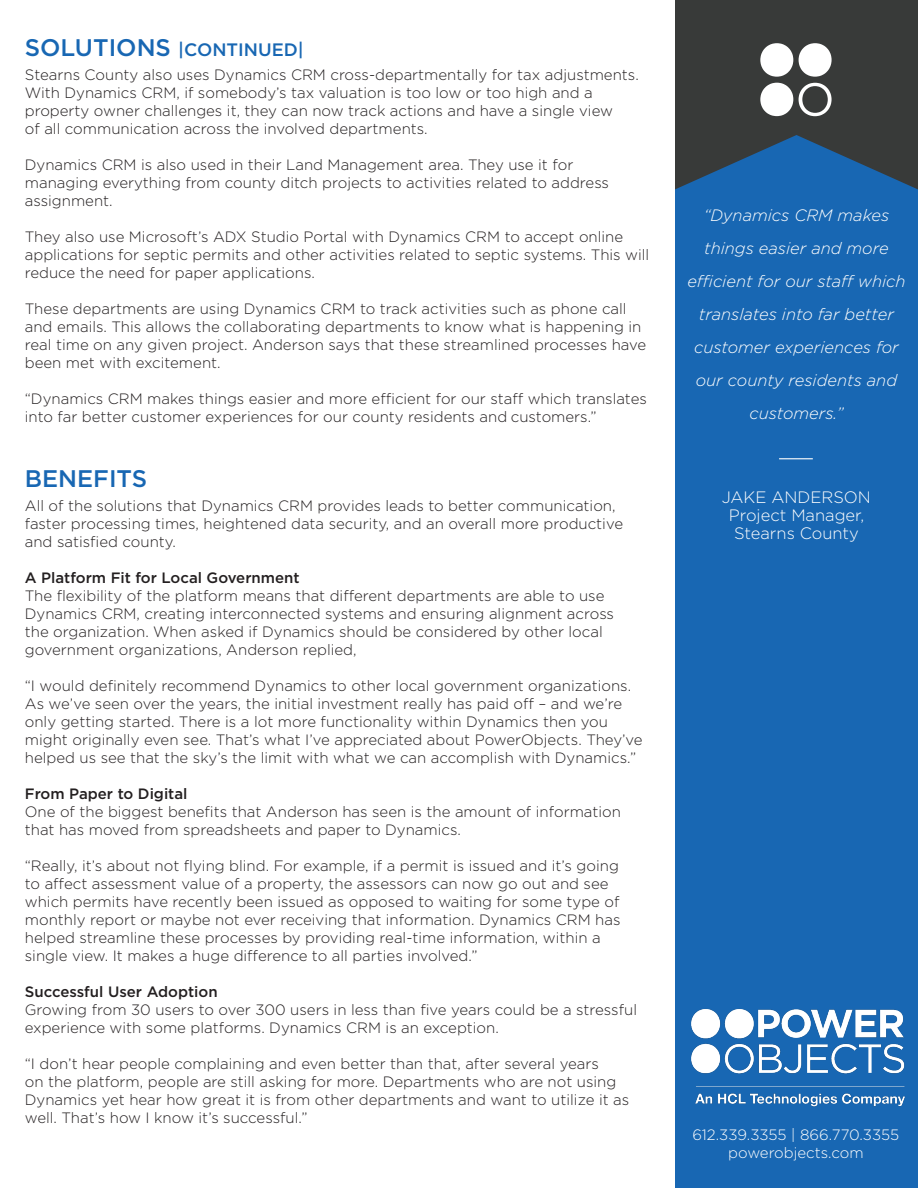
<style>
.page{position:relative;width:918px;height:1188px;background:#fff}
.page>*{position:absolute;margin:0;border:0;box-sizing:border-box;transform-origin:0 0}
.t1{font:500 24px "Gotham";color:#1867b3}
.t2{font:500 18px "Gotham";color:#1867b3}
.t3{font:italic 300 16.5px/33px "Gotham";color:#fff;text-align:center}
.t4{font:300 16.5px "Gotham";color:#fff}
.t5{font:300 15px/18px "Gotham";color:#231f20}
.t6{font:500 15px "Gotham";color:#231f20}
.t7{font:300 15px "Gotham";color:#fff}
.s1{font-size:24px}
.s2{font-weight:500}
</style>
<div class="page">
<div style="left:675px;top:122px;width:243px;height:1066px;background:#1867b3"></div>
<div style="left:675px;top:0;width:243px;height:135px;background:#383a39"></div>
<svg style="left:675px;top:135px;width:243px;height:54px"></svg>
<hr style="left:779px;top:458px;width:34px;height:1px;background:#fff">
<svg style="left:799px;top:83px;width:33px;height:33px"></svg>
<svg style="left:799px;top:43px;width:33px;height:34px"></svg>
<svg style="left:760px;top:43px;width:33px;height:34px"></svg>
<svg style="left:760px;top:83px;width:33px;height:33px"></svg>
<img style="left:691px;top:1009px;width:214px;height:98px">
<p class="t2" style="left:25px;top:38px;width:281px"><span class="s1">SOLUTIONS</span> |CONTINUED|</p>
<p class="t5" style="left:25px;top:66px;width:615px">Stearns County also uses Dynamics CRM cross-departmentally for tax adjustments.<br>With Dynamics CRM, if somebody’s tax valuation is too low or too high and a</p>
<p class="t5" style="left:25px;top:102px;width:590px">property owner challenges it, they can now track actions and have a single view</p>
<p class="t5" style="left:25px;top:120px;width:404px">of all communication across the involved departments.</p>
<p class="t5" style="left:25px;top:156px;width:550px">Dynamics CRM is also used in their Land Management area. They use it for</p>
<p class="t5" style="left:25px;top:174px;width:586px">managing everything from county ditch projects to activities related to address</p>
<p class="t5" style="left:25px;top:192px;width:89px">assignment.</p>
<p class="t5" style="left:25px;top:228px;width:626px">They also use Microsoft’s ADX Studio Portal with Dynamics CRM to accept online applications for septic permits and other activities related to septic systems. This will reduce the need for paper applications.</p>
<p class="t5" style="left:25px;top:300px;width:623px">These departments are using Dynamics CRM to track activities such as phone call and emails. This allows the collaborating departments to know what is happening in real time on any given project. Anderson says that these streamlined processes have been met with excitement.</p>
<p class="t5" style="left:25px;top:390px;width:624px">“Dynamics CRM makes things easier and more efficient for our staff which translates into far better customer experiences for our county residents and customers.”</p>
<p class="t1" style="left:25px;top:463px;width:124px">BENEFITS</p>
<p class="t5" style="left:25px;top:496px;width:600px">All of the solutions that Dynamics CRM provides leads to better communication, faster processing times, heightened data security, and an overall more productive and satisfied county.</p>
<p class="t6" style="left:25px;top:568px;width:276px">A Platform Fit for Local Government</p>
<p class="t5" style="left:25px;top:586px;width:591px">The flexibility of the platform means that different departments are able to use Dynamics CRM, creating interconnected systems and ensuring alignment across the organization. When asked if Dynamics should be considered by other local government organizations, Anderson replied,</p>
<p class="t5" style="left:25px;top:676px;width:619px">“I would definitely recommend Dynamics to other local government organizations.<br>As we’ve seen over the years, the initial investment really has paid off – and we’re only getting started. There is a lot more functionality within Dynamics then you might originally even see. That’s what I’ve appreciated about PowerObjects. They’ve helped us see that the sky’s the limit with what we can accomplish with Dynamics.”</p>
<p class="t6" style="left:25px;top:784px;width:164px">From Paper to Digital</p>
<p class="t5" style="left:25px;top:802px;width:598px">One of the biggest benefits that Anderson has seen is the amount of information that has moved from spreadsheets and paper to Dynamics.</p>
<p class="t5" style="left:25px;top:856px;width:596px">“Really, it’s about not flying blind. For example, if a permit is issued and it’s going</p>
<p class="t5" style="left:25px;top:874px;width:597px">to affect assessment value of a property, the assessors can now go out and see which permits have recently been issued as opposed to waiting for some type of monthly report or maybe not ever receiving that information. Dynamics CRM has helped streamline these processes by providing real-time information, within a</p>
<p class="t5" style="left:25px;top:946px;width:454px">single view. It makes a huge difference to all parties involved.”</p>
<p class="t5" style="left:25px;top:982px;width:614px"><span class="s2">Successful User Adoption<br></span>Growing from 30 users to over 300 users in less than five years could be a stressful experience with some platforms. Dynamics CRM is an exception.</p>
<p class="t5" style="left:25px;top:1054px;width:576px">“I don’t hear people complaining and even better than that, after several years</p>
<p class="t5" style="left:25px;top:1072px;width:606px">on the platform, people are still asking for more. Departments who are not using<br>Dynamics yet hear how great it is from other departments and want to utilize it as well. That’s how I know it’s successful.”</p>
<p class="t3" style="left:687px;top:198px;width:220px">“Dynamics CRM makes things easier and more efficient for our staff which translates into far better customer experiences for our county residents and customers.”</p>
<p class="t4" style="left:722px;top:487px;width:151px">JAKE ANDERSON</p>
<p class="t4" style="left:729px;top:505px;width:137px">Project Manager,</p>
<p class="t4" style="left:734px;top:523px;width:126px">Stearns County</p>
<p class="t7" style="left:693px;top:1126px;width:208px">612.339.3355 | 866.770.3355</p>
<p class="t7" style="left:728px;top:1144px;width:137px">powerobjects.com</p>
</div>
